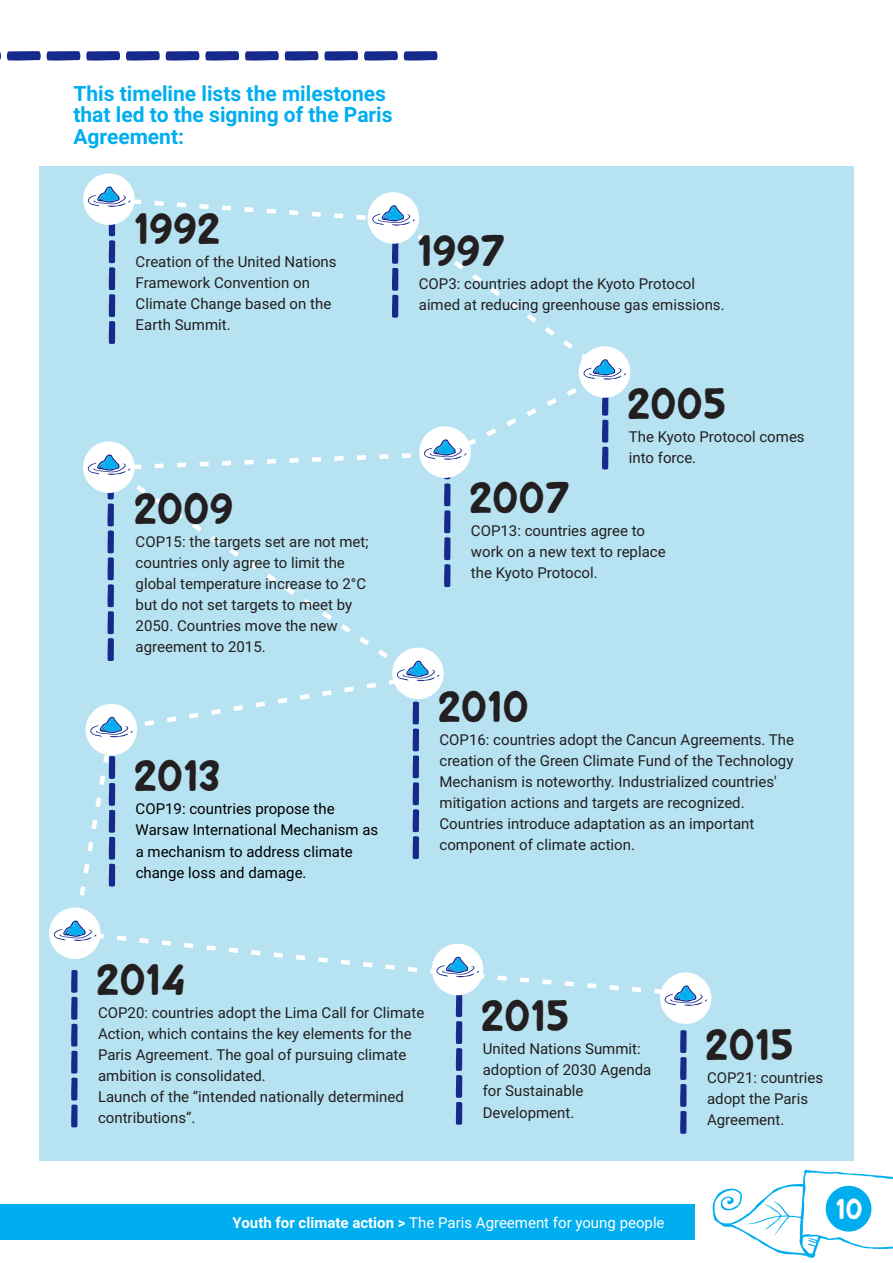
<style>
.page{position:relative;width:893px;height:1263px;background:#fff}
.page>*{position:absolute;margin:0;border:0;box-sizing:border-box;transform-origin:0 0}
.t1{font:82.5px "Bluberry";color:#18298c}
.t2{font:41.25px "Bluberry";color:#231f20}
.t3{font:27px "Bluberry";color:#fff}
.t4{font:700 21px/21.1px "Roboto";color:#00aeef}
.t5{font:15px/21.1px "Roboto";color:#231f20}
.t6{font:15px/21.1px "Roboto";color:#000}
.t7{font:15px "Roboto";color:#fff}
.s1{font-weight:700}
</style>
<div class="page">
<div style="left:40px;top:166px;width:814px;height:994px;background:#b6e2f1"></div>
<svg style="left:120px;top:195px;width:496px;height:273px"></svg>
<svg style="left:79px;top:468px;width:584px;height:528px"></svg>
<div style="left:0;top:1205px;width:695px;height:35px;background:#00aeef"></div>
<svg style="left:713px;top:1160px;width:180px;height:98px"></svg>
<div style="left:826px;top:1186px;width:45px;height:45px;background:#00aeef;border-radius:50%"></div>
<div style="left:83px;top:173px;width:52px;height:52px;background:#fff;border-radius:50%"></div>
<svg style="left:87px;top:186px;width:43px;height:21px"></svg>
<div style="left:368px;top:192px;width:51px;height:52px;background:#fff;border-radius:50%"></div>
<div style="left:579px;top:346px;width:51px;height:52px;background:#fff;border-radius:50%"></div>
<svg style="left:583px;top:359px;width:43px;height:21px"></svg>
<div style="left:419px;top:426px;width:52px;height:52px;background:#fff;border-radius:50%"></div>
<div style="left:83px;top:441px;width:52px;height:52px;background:#fff;border-radius:50%"></div>
<div style="left:392px;top:648px;width:52px;height:51px;background:#fff;border-radius:50%"></div>
<svg style="left:396px;top:660px;width:43px;height:21px"></svg>
<div style="left:86px;top:704px;width:51px;height:51px;background:#fff;border-radius:50%"></div>
<svg style="left:90px;top:716px;width:43px;height:21px"></svg>
<div style="left:49px;top:907px;width:52px;height:52px;background:#fff;border-radius:50%"></div>
<svg style="left:53px;top:920px;width:43px;height:21px"></svg>
<div style="left:432px;top:944px;width:51px;height:51px;background:#fff;border-radius:50%"></div>
<svg style="left:436px;top:956px;width:43px;height:21px"></svg>
<div style="left:660px;top:972px;width:51px;height:52px;background:#fff;border-radius:50%"></div>
<svg style="left:664px;top:985px;width:43px;height:21px"></svg>
<svg style="left:372px;top:205px;width:43px;height:113px"></svg>
<svg style="left:602px;top:397px;width:7px;height:72px"></svg>
<svg style="left:424px;top:439px;width:42px;height:148px"></svg>
<svg style="left:87px;top:454px;width:43px;height:207px"></svg>
<svg style="left:413px;top:701px;width:6px;height:158px"></svg>
<svg style="left:109px;top:756px;width:6px;height:131px"></svg>
<h1 class="t1" style="left:4px;top:18px;width:438px">-----------</h1>
<h3 class="t4" style="left:73px;top:85px;width:321px">This timeline lists the milestones that led to the signing of the Paris<br>Agreement:</h3>
<h2 class="t2" style="left:134px;top:213px;width:88px">1992</h2>
<p class="t5" style="left:136px;top:253px;width:202px">Creation of the United Nations<br>Framework Convention on<br>Climate Change based on the<br>Earth Summit.</p>
<h2 class="t2" style="left:134px;top:493px;width:101px">2009</h2>
<p class="t5" style="left:136px;top:532px;width:234px">COP15: the targets set are not met; countries only agree to limit the global temperature increase to 2°C but do not set targets to meet by<br>2050. Countries move the new agreement to 2015.</p>
<h2 class="t2" style="left:134px;top:760px;width:88px">2013</h2>
<p class="t6" style="left:136px;top:800px;width:244px">COP19: countries propose the<br>Warsaw International Mechanism as a mechanism to address climate change loss and damage.</p>
<h2 class="t2" style="left:417px;top:235px;width:90px">1997</h2>
<p class="t5" style="left:419px;top:275px;width:307px">COP3: countries adopt the Kyoto Protocol aimed at reducing greenhouse gas emissions.</p>
<h2 class="t2" style="left:627px;top:388px;width:101px">2005</h2>
<h2 class="t2" style="left:469px;top:482px;width:102px">2007</h2>
<p class="t5" style="left:629px;top:427px;width:177px">The Kyoto Protocol comes into force.</p>
<p class="t5" style="left:471px;top:521px;width:196px">COP13: countries agree to work on a new text to replace the Kyoto Protocol.</p>
<h2 class="t2" style="left:438px;top:691px;width:93px">2010</h2>
<p class="t5" style="left:439px;top:731px;width:356px">COP16: countries adopt the Cancun Agreements. The creation of the Green Climate Fund of the Technology Mechanism is noteworthy. Industrialized countries' mitigation actions and targets are recognized.<br>Countries introduce adaptation as an important component of climate action.</p>
<h2 class="t2" style="left:96px;top:964px;width:91px">2014</h2>
<p class="t5" style="left:98px;top:1004px;width:328px">COP20: countries adopt the Lima Call for Climate Action, which contains the key elements for the Paris Agreement. The goal of pursuing climate ambition is consolidated.<br>Launch of the “intended nationally determined contributions”.</p>
<h2 class="t2" style="left:481px;top:1000px;width:90px">2015</h2>
<p class="t5" style="left:483px;top:1040px;width:170px">United Nations Summit: adoption of 2030 Agenda for Sustainable<br>Development.</p>
<p class="t7" style="left:233px;top:1216px;width:433px"><span class="s1">Youth for climate action &gt;</span> The Paris Agreement for young people</p>
<h2 class="t2" style="left:705px;top:1029px;width:90px">2015</h2>
<p class="t5" style="left:707px;top:1068px;width:118px">COP21: countries adopt the Paris<br>Agreement.</p>
<h3 class="t3" style="left:835px;top:1198px;width:29px">10</h3>
</div>
